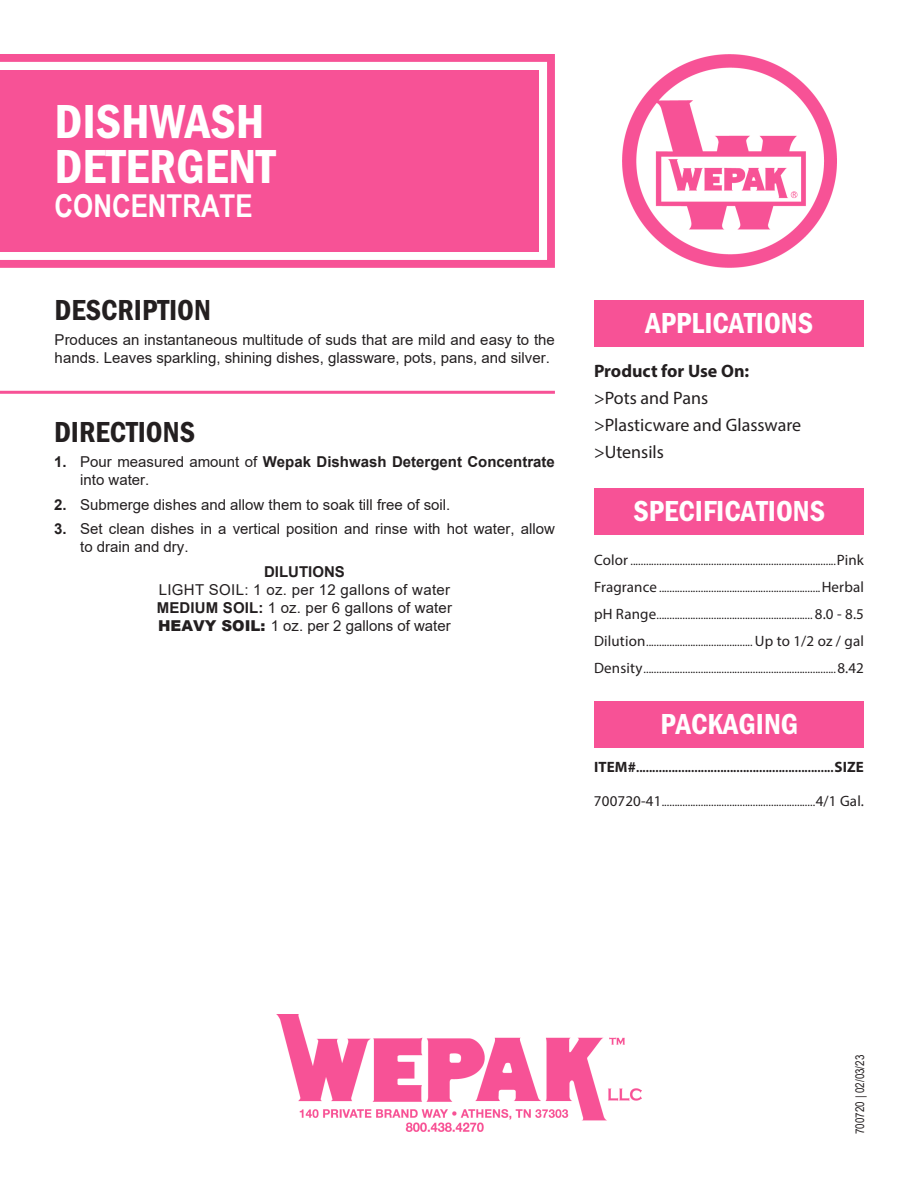
<style>
.page{position:relative;width:918px;height:1188px;background:#fff}
.page>*{position:absolute;margin:0;border:0;box-sizing:border-box;transform-origin:0 0}
.t1{font:49.5px/45px "Franklin Gothic URW Con Dem";color:#fff}
.t2{font:700 31.5px "Arial Narrow";color:#fff}
.t3{font:30px "Franklin Gothic URW Con Dem";color:#fff}
.t4{font:30px "Franklin Gothic URW Con Dem";color:#231f20}
.t5{font:18px "Myriad Pro";color:#231f20}
.t6{font:700 18px "Myriad Pro";color:#231f20}
.t7{font:15px/18px "Arial";color:#231f20}
.t8{font:700 15px/18px "Arial";color:#231f20}
.t9{font:15px "Arial";letter-spacing:.02em;color:#231f20}
.t10{font:12px "Myriad Pro";color:#231f20}
.t11{font:700 12px "Myriad Pro";color:#231f20}
.t12{font:12px "Arial Narrow";color:#231f20}
.s1{font-weight:400}
.s2{font-weight:700}
.s3{font-weight:900}
.s4{font-size:15px}
</style>
<div class="page">
<svg style="left:0;top:54px;width:555px;height:214px"></svg>
<div style="left:0;top:70px;width:538px;height:182px;background:#f75296"></div>
<div style="left:594px;top:300px;width:270px;height:47px;background:#f75296"></div>
<div style="left:594px;top:488px;width:270px;height:46px;background:#f75296"></div>
<div style="left:594px;top:701px;width:270px;height:47px;background:#f75296"></div>
<img style="left:623px;top:54px;width:213px;height:214px">
<img style="left:277px;top:1015px;width:364px;height:117px">
<hr style="left:0;top:391px;width:555px;height:3px;background:#f75296">
<p class="t1" style="left:55px;top:96px;width:222px">DISHWASH<br>DETERGENT</p>
<p class="t2" style="left:55px;top:182px;width:200px">CONCENTRATE</p>
<p class="t4" style="left:55px;top:290px;width:158px">DESCRIPTION</p>
<p class="t7" style="left:55px;top:331px;width:502px">Produces an instantaneous multitude of suds that are mild and easy to the hands. Leaves sparkling, shining dishes, glassware, pots, pans, and silver.</p>
<p class="t4" style="left:54px;top:412px;width:142px">DIRECTIONS</p>
<p class="t8" style="left:80px;top:453px;width:476px;text-indent:-26px">1. <span class="s1">Pour measured amount of</span> Wepak Dishwash Detergent Concentrate <span class="s1">into water.</span></p>
<p class="t7" style="left:54px;top:495px;width:398px"><span class="s2">2.</span> Submerge dishes and allow them to soak till free of soil.</p>
<p class="t7" style="left:80px;top:520px;width:476px;text-indent:-26px"><span class="s2">3.</span> Set clean dishes in a vertical position and rinse with hot water, allow to drain and dry.</p>
<p class="t8" style="left:264px;top:563px;width:82px">DILUTIONS</p>
<p class="t9" style="left:159px;top:579px;width:293px">LIGHT SOIL: 1 oz. per 12 gallons of water</p>
<p class="t7" style="left:157px;top:599px;width:297px"><span class="s2">MEDIUM SOIL:</span> 1 oz. per 6 gallons of water</p>
<p class="t7" style="left:158px;top:617px;width:294px"><span class="s3">HEAVY SOIL:</span> 1 oz. per 2 gallons of water</p>
<p class="t3" style="left:646px;top:303px;width:169px">APPLICATIONS</p>
<p class="t6" style="left:594px;top:359px;width:157px">Product for Use On:</p>
<p class="t5" style="left:594px;top:387px;width:116px">&gt;Pots and Pans</p>
<p class="t5" style="left:594px;top:414px;width:209px">&gt;Plasticware and Glassware</p>
<p class="t5" style="left:594px;top:441px;width:72px">&gt;Utensils</p>
<p class="t3" style="left:634px;top:491px;width:193px">SPECIFICATIONS</p>
<p class="t10" style="left:594px;top:553px;width:272px"><span class="s4">Color</span> ...............................................................................<span class="s4">Pink</span></p>
<p class="t10" style="left:594px;top:580px;width:272px"><span class="s4">Fragrance</span> ..............................................................<span class="s4">Herbal</span></p>
<p class="t10" style="left:594px;top:607px;width:272px"><span class="s4">pH Range</span>............................................................ <span class="s4">8.0 - 8.5</span></p>
<p class="t10" style="left:594px;top:634px;width:272px"><span class="s4">Dilution</span>......................................... <span class="s4">Up to 1/2 oz / gal</span></p>
<p class="t10" style="left:594px;top:661px;width:272px"><span class="s4">Density</span>..........................................................................<span class="s4">8.42</span></p>
<p class="t3" style="left:660px;top:704px;width:139px">PACKAGING</p>
<p class="t11" style="left:594px;top:760px;width:272px"><span class="s4">ITEM#</span>.............................................................<span class="s4">SIZE</span></p>
<p class="t10" style="left:594px;top:795px;width:272px"><span class="s4">700720-41</span>...........................................................<span class="s4">4/1 Gal.</span></p>
<p class="t12" style="left:851px;top:1134px;width:81px;rotate:-90deg">700720 | 02/03/23</p>
</div>
